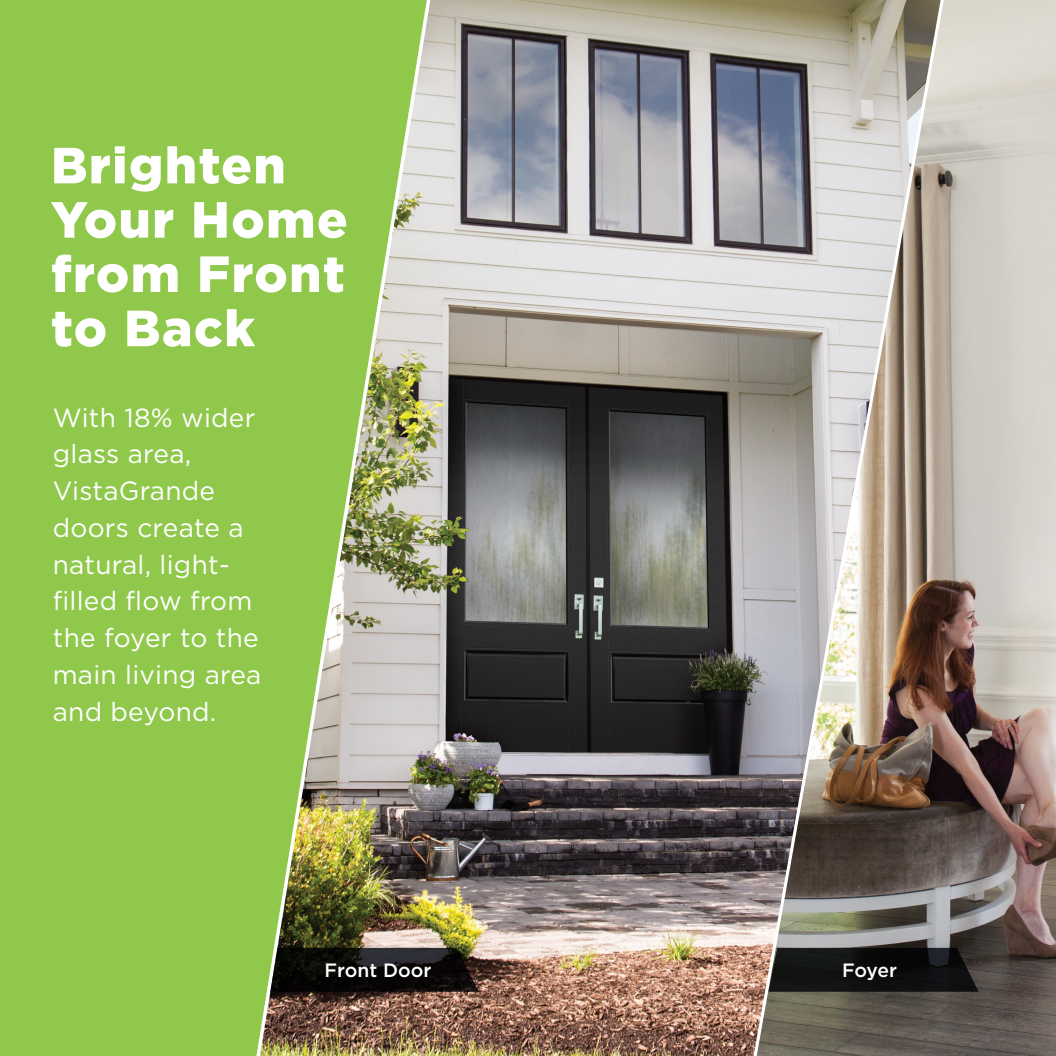
<style>
.page{position:relative;width:1056px;height:1056px;background:#fff}
.page>*{position:absolute;margin:0;border:0;box-sizing:border-box;transform-origin:0 0}
.t1{font:900 50.75px/54.2px "Gotham";letter-spacing:.03em;color:#fff}
.t2{font:26.25px/36.8px "Gotham";letter-spacing:.01em;color:#fff}
.t3{font:500 19.25px "Gotham";color:#fff}
</style>
<div class="page">
<img style="left:957px;top:0;width:98px;height:1055px">
<img style="left:436px;top:0;width:521px;height:1055px">
<svg style="left:0;top:0;width:436px;height:1055px;background:#95c059"></svg>
<svg style="left:270px;top:947px;width:208px;height:44px;background:#191714"></svg>
<svg style="left:768px;top:947px;width:210px;height:44px;background:#181818"></svg>
<p class="t1" style="left:51px;top:138px;width:298px">Brighten<br>Your Home from Front</p>
<p class="t1" style="left:51px;top:300px;width:205px">to Back</p>
<p class="t2" style="left:53px;top:398px;width:210px">With 18% wider glass area,<br>VistaGrande doors create a natural, light&shy;filled flow from the foyer to the main living area and beyond.</p>
<p class="t3" style="left:324px;top:957px;width:108px">Front Door</p>
<p class="t3" style="left:841px;top:957px;width:56px">Foyer</p>
</div>
